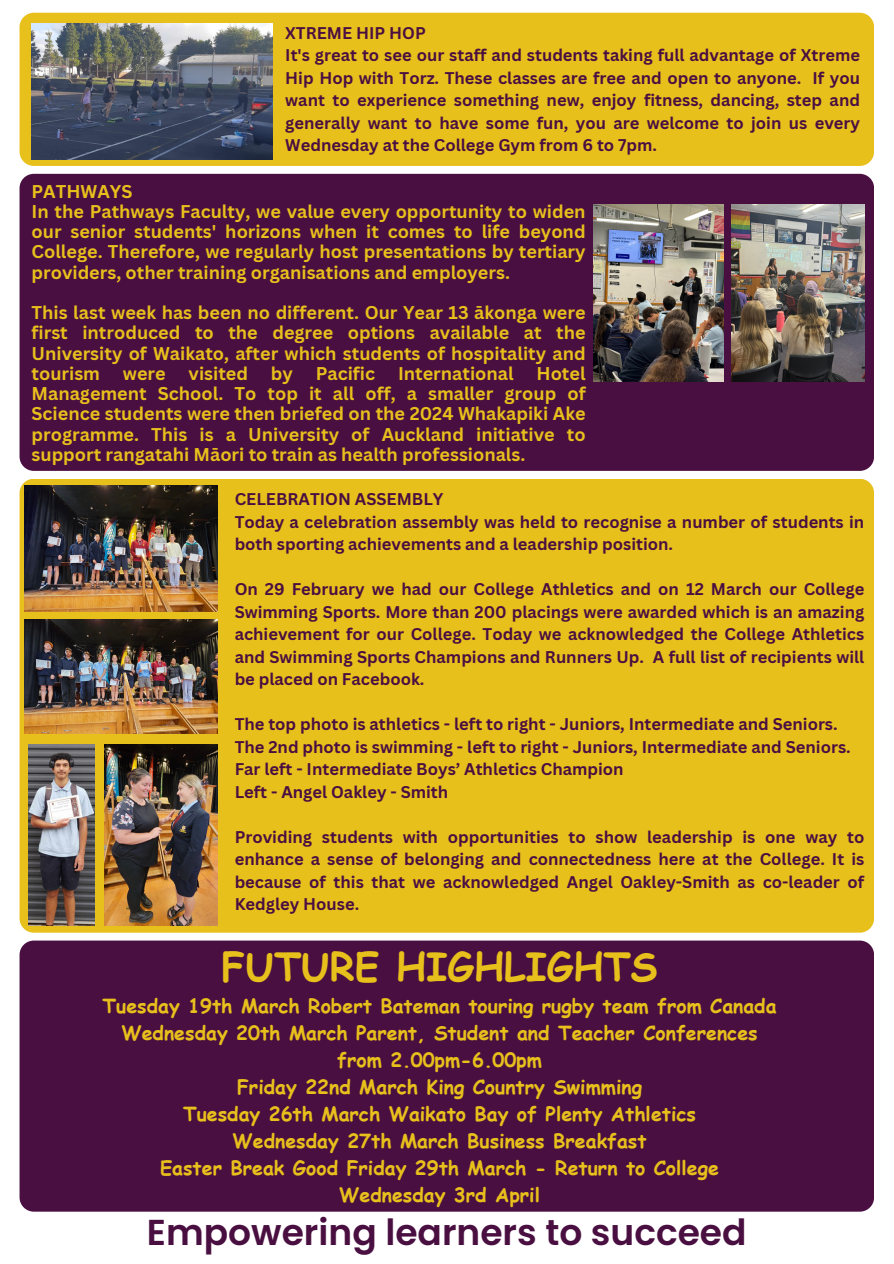
<style>
.page{position:relative;width:894px;height:1264px;background:#fff}
.page>*{position:absolute;margin:0;border:0;box-sizing:border-box;transform-origin:0 0}
.t1{font:700 39px "Comic Sans MS";color:#e8c01c}
.t2{font:600 36px "Poppins";color:#4a0f41}
.t3{font:700 19.5px/27px "Comic Sans MS";color:#e8c01c;text-align:center}
.t4{font:700 18px/20.2px "Canva Sans";color:#e8c01c;text-align:justify}
.t5{font:700 16.5px/22.5px "Canva Sans";color:#4a0f41;text-align:justify}
</style>
<div class="page">
<div style="left:20px;top:174px;width:853px;height:297px;background:#4a0f41;border-radius:14px"></div>
<div style="left:20px;top:940px;width:853px;height:271px;background:#4a0f41;border-radius:14px"></div>
<img style="left:731px;top:204px;width:132px;height:178px">
<img style="left:593px;top:204px;width:129px;height:178px">
<div style="left:20px;top:13px;width:853px;height:153px;background:#e8c01c;border-radius:14px"></div>
<img style="left:32px;top:23px;width:240px;height:137px">
<div style="left:20px;top:479px;width:853px;height:453px;background:#e8c01c;border-radius:14px"></div>
<img style="left:25px;top:485px;width:192px;height:126px">
<img style="left:25px;top:619px;width:192px;height:115px">
<img style="left:104px;top:744px;width:114px;height:181px">
<img style="left:29px;top:744px;width:65px;height:181px">
<p class="t5" style="left:285px;top:21px;width:142px">XTREME HIP HOP</p>
<p class="t5" style="left:285px;top:44px;width:576px">It's great to see our staff and students taking full advantage of Xtreme Hip Hop with Torz. These classes are free and open to anyone. If you want to experience something new, enjoy fitness, dancing, step and generally want to have some fun, you are welcome to join us every Wednesday at the College Gym from 6 to 7pm.</p>
<p class="t4" style="left:32px;top:180px;width:555px;text-align:left">PATHWAYS<br>In the Pathways Faculty, we value every opportunity to widen our senior students' horizons when it comes to life beyond College. Therefore, we regularly host presentations by tertiary providers, other training organisations and employers.</p>
<p class="t4" style="left:32px;top:302px;width:555px">This last week has been no different. Our Year 13 ākonga were first introduced to the degree options available at the University of Waikato, after which students of hospitality and tourism</p>
<p class="t4" style="left:123px;top:363px;width:44px">were</p>
<p class="t4" style="left:188px;top:363px;width:61px">visited</p>
<p class="t4" style="left:271px;top:363px;width:24px">by</p>
<p class="t4" style="left:316px;top:363px;width:61px">Pacific</p>
<p class="t4" style="left:398px;top:363px;width:117px">International</p>
<p class="t4" style="left:32px;top:363px;width:555px;text-indent:505px">Hotel Management School. To top it all off, a smaller group of Science students were then briefed on the 2024 Whakapiki Ake programme. This is a University of Auckland initiative to support rangatahi Māori to train as health professionals.</p>
<p class="t5" style="left:234px;top:487px;width:210px">CELEBRATION ASSEMBLY</p>
<p class="t5" style="left:234px;top:510px;width:631px">Today a celebration assembly was held to recognise a number of students in both sporting achievements and a leadership position.</p>
<p class="t5" style="left:234px;top:577px;width:631px">On 29 February we had our College Athletics and on 12 March our College Swimming Sports. More than 200 placings were awarded which is an amazing achievement for our College. Today we acknowledged the College Athletics and Swimming Sports Champions and Runners Up. A full list of recipients will be placed on Facebook.</p>
<p class="t5" style="left:234px;top:712px;width:604px">The top photo is athletics - left to right - Juniors, Intermediate and Seniors.</p>
<p class="t5" style="left:234px;top:735px;width:617px">The 2nd photo is swimming - left to right - Juniors, Intermediate and Seniors.</p>
<p class="t5" style="left:234px;top:757px;width:390px">Far left - Intermediate Boys’ Athletics Champion</p>
<h2 class="t5" style="left:234px;top:780px;width:215px">Left - Angel Oakley - Smith</h2>
<h1 class="t5" style="left:234px;top:825px;width:631px">Providing students with opportunities to show leadership is one way to enhance a sense of belonging and connectedness here at the College. It is because of this that we acknowledged Angel Oakley-Smith as co-leader of Kedgley House.</h1>
<p class="t1" style="left:221px;top:937px;width:437px">FUTURE HIGHLIGHTS</p>
<p class="t3" style="left:103px;top:991px;width:675px">Tuesday 19th March Robert Bateman touring rugby team from Canada Wednesday 20th March Parent, Student and Teacher Conferences from 2.00pm-6.00pm<br>Friday 22nd March King Country Swimming<br>Tuesday 26th March Waikato Bay of Plenty Athletics<br>Wednesday 27th March Business Breakfast<br>Easter Break Good Friday 29th March - Return to College<br>Wednesday 3rd April</p>
<p class="t2" style="left:147px;top:1207px;width:601px">Empowering learners to succeed</p>
</div>
